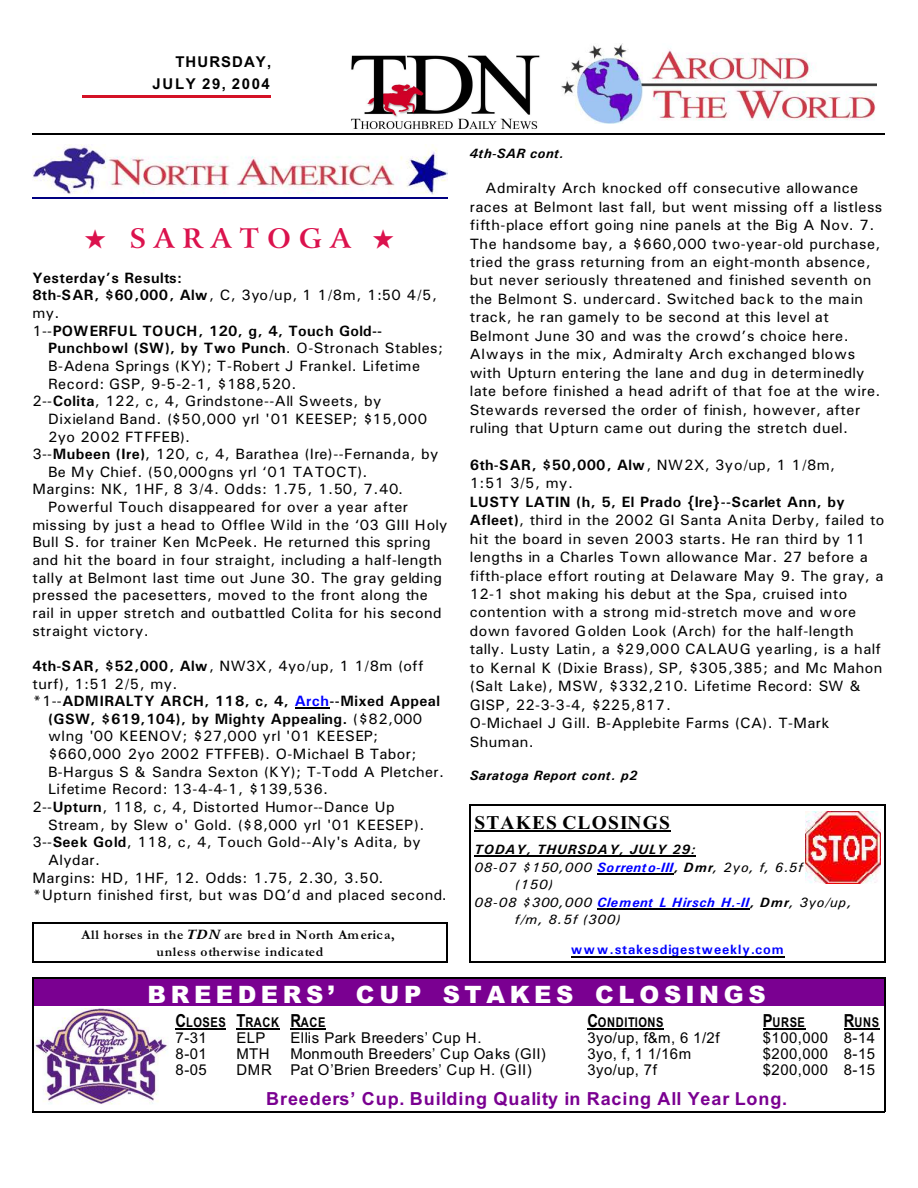
<style>
.page{position:relative;width:918px;height:1188px;background:#fff}
.page>*{position:absolute;margin:0;border:0;box-sizing:border-box;transform-origin:0 0}
.t1{font:700 27px "Arrus BT";letter-spacing:.305em;color:#db124d}
.t2{font:900 24px "Arial";letter-spacing:.19em;color:#fff}
.t3{font:700 19.5px "Times New Roman";letter-spacing:.06em;color:#000}
.t4{font:700 18px "Arial";letter-spacing:.05em;color:#7a0091}
.t5{font:15px/18.5px "Univers";letter-spacing:.03em;color:#000}
.t6{font:700 15px/17.7px "Univers";letter-spacing:.03em;color:#000}
.t7{font:15px "Arial";letter-spacing:.03em;color:#000}
.t8{font:15px "Univers";letter-spacing:.01em;color:#000}
.t9{font:15px "Univers";letter-spacing:.05em;color:#000}
.t10{font:700 15px/21.3px "Arial";letter-spacing:.09em;color:#000;text-align:right}
.t11{font:italic 13.5px "Univers";letter-spacing:.065em;color:#000}
.t12{font:700 13.5px/16.8px "Garamond";letter-spacing:.055em;color:#000;text-align:center}
.t13{font:700 13.5px "Arial Narrow";letter-spacing:.045em;color:#000}
.t14{font:italic 700 13.5px "Univers";letter-spacing:.035em;color:#000}
.t15{font:700 13.5px "Univers";letter-spacing:.06em;color:#00f}
.t16{font:italic 700 13.5px "Univers";letter-spacing:.065em;color:#000}
.s1{font-weight:400}
.s2{font-weight:700}
.s3{color:#00f}
.s4{font-style:italic}
.s5{font-weight:700;color:#00f}
.s6{font-size:18px}
</style>
<div class="page">
<img style="left:35px;top:1008px;width:133px;height:96px">
<hr style="left:176px;top:1028px;width:50px;height:1px;background:#000">
<hr style="left:236px;top:1028px;width:44px;height:1px;background:#000">
<hr style="left:290px;top:1028px;width:36px;height:1px;background:#000">
<hr style="left:587px;top:1028px;width:77px;height:1px;background:#000">
<hr style="left:763px;top:1028px;width:43px;height:1px;background:#000">
<hr style="left:844px;top:1028px;width:35px;height:1px;background:#000">
<div style="left:34px;top:979px;width:850px;height:27px;background:#7a0091"></div>
<hr style="left:32px;top:977px;width:2px;height:135px;background:#000">
<hr style="left:884px;top:977px;width:1px;height:135px;background:#000">
<hr style="left:32px;top:977px;width:853px;height:2px;background:#000">
<hr style="left:32px;top:1111px;width:853px;height:1px;background:#000">
<hr style="left:82px;top:96px;width:189px;height:2px;background:#d41226">
<img style="left:561px;top:44px;width:315px;height:79px">
<img style="left:351px;top:55px;width:189px;height:75px">
<hr style="left:32px;top:133px;width:853px;height:2px;background:#000">
<img style="left:32px;top:145px;width:416px;height:49px">
<hr style="left:32px;top:197px;width:416px;height:2px;background:#000080">
<img style="left:805px;top:811px;width:75px;height:72px">
<hr style="left:474px;top:831px;width:197px;height:1px;background:#000">
<hr style="left:474px;top:856px;width:222px;height:1px;background:#000">
<hr style="left:597px;top:873px;width:77px;height:1px;background:#000">
<hr style="left:597px;top:908px;width:153px;height:1px;background:#000">
<hr style="left:571px;top:956px;width:214px;height:1px;background:#000">
<hr style="left:470px;top:804px;width:1px;height:159px;background:#000">
<hr style="left:884px;top:804px;width:1px;height:159px;background:#000">
<hr style="left:470px;top:804px;width:415px;height:2px;background:#000">
<hr style="left:470px;top:961px;width:415px;height:2px;background:#000">
<hr style="left:295px;top:708px;width:34px;height:1px;background:#000">
<hr style="left:32px;top:922px;width:2px;height:40px;background:#000">
<hr style="left:447px;top:922px;width:1px;height:40px;background:#000">
<hr style="left:32px;top:922px;width:416px;height:2px;background:#000">
<hr style="left:32px;top:961px;width:416px;height:1px;background:#000">
<p class="t10" style="left:153px;top:53px;width:120px">THURSDAY,<br>JULY 29, 2004</p>
<h1 class="t1" style="left:85px;top:228px;width:311px">★ SARATOGA ★</h1>
<p class="t6" style="left:32px;top:270px;width:406px">Yesterday’s Results:<br>8th-SAR, $60,000, Alw<span class="s1">, C, 3yo/up, 1 1/8m, 1:50 4/5, my.<br>1--</span>POWERFUL TOUCH, 120, g, 4, Touch Gold--</p>
<p class="t6" style="left:48px;top:341px;width:397px">Punchbowl (SW), by Two Punch<span class="s1">. O-Stronach Stables;</span></p>
<p class="t9" style="left:48px;top:361px;width:374px">B-Adena Springs (KY); T-Robert J Frankel. Lifetime</p>
<p class="t5" style="left:48px;top:376px;width:250px">Record: GSP, 9-5-2-1, $188,520.</p>
<p class="t5" style="left:32px;top:393px;width:351px">2--<span class="s2">Colita</span>, 122, c, 4, Grindstone--All Sweets, by</p>
<p class="t5" style="left:48px;top:411px;width:381px">Dixieland Band. ($50,000 yrl '01 KEESEP; $15,000</p>
<p class="t5" style="left:48px;top:428px;width:144px">2yo 2002 FTFFEB).</p>
<p class="t5" style="left:32px;top:446px;width:408px">3--<span class="s2">Mubeen (Ire)</span>, 120, c, 4, Barathea (Ire)--Fernanda, by</p>
<p class="t5" style="left:48px;top:464px;width:321px">Be My Chief. (50,000gns yrl ‘01 TATOCT).</p>
<p class="t5" style="left:32px;top:481px;width:372px">Margins: NK, 1HF, 8 3/4. Odds: 1.75, 1.50, 7.40.</p>
<p class="t5" style="left:48px;top:499px;width:361px">Powerful Touch disappeared for over a year after</p>
<p class="t8" style="left:32px;top:519px;width:417px">missing by just a head to Offlee Wild in the ‘03 GIII Holy</p>
<p class="t5" style="left:32px;top:534px;width:400px">Bull S. for trainer Ken McPeek. He returned this spring</p>
<p class="t5" style="left:32px;top:552px;width:411px">and hit the board in four straight, including a half-length</p>
<p class="t5" style="left:32px;top:570px;width:411px">tally at Belmont last time out June 30. The gray gelding</p>
<p class="t5" style="left:32px;top:587px;width:397px">pressed the pacesetters, moved to the front along the</p>
<p class="t5" style="left:32px;top:605px;width:411px">rail in upper stretch and outbattled Colita for his second</p>
<p class="t5" style="left:32px;top:623px;width:118px">straight victory.</p>
<p class="t5" style="left:32px;top:658px;width:393px"><span class="s2">4th-SAR, $52,000, Alw</span>, NW3X, 4yo/up, 1 1/8m (off</p>
<p class="t5" style="left:32px;top:675px;width:147px">turf), 1:51 2/5, my.</p>
<p class="t6" style="left:32px;top:693px;width:409px"><span class="s1">*1--</span>ADMIRALTY ARCH, 118, c, 4, <span class="s3">Arch</span>--Mixed Appeal</p>
<p class="t6" style="left:48px;top:711px;width:376px">(GSW, $619,104), by Mighty Appealing. <span class="s1">($82,000</span></p>
<p class="t5" style="left:48px;top:728px;width:331px">wlng '00 KEENOV; $27,000 yrl '01 KEESEP;</p>
<p class="t5" style="left:48px;top:746px;width:370px">$660,000 2yo 2002 FTFFEB). O-Michael B Tabor;</p>
<p class="t5" style="left:48px;top:764px;width:398px">B-Hargus S &amp; Sandra Sexton (KY); T-Todd A Pletcher.</p>
<p class="t5" style="left:48px;top:781px;width:282px">Lifetime Record: 13-4-4-1, $139,536.</p>
<p class="t5" style="left:32px;top:799px;width:364px">2--<span class="s2">Upturn</span>, 118, c, 4, Distorted Humor--Dance Up</p>
<p class="t5" style="left:48px;top:817px;width:378px">Stream, by Slew o' Gold. ($8,000 yrl '01 KEESEP).</p>
<p class="t5" style="left:32px;top:834px;width:390px">3--<span class="s2">Seek Gold</span>, 118, c, 4, Touch Gold--Aly's Adita, by</p>
<p class="t5" style="left:48px;top:852px;width:53px">Alydar.</p>
<p class="t5" style="left:32px;top:869px;width:353px">Margins: HD, 1HF, 12. Odds: 1.75, 2.30, 3.50.</p>
<p class="t5" style="left:32px;top:887px;width:416px">*Upturn finished first, but was DQ’d and placed second.</p>
<p class="t12" style="left:82px;top:928px;width:315px">All horses in the <span class="s4">TDN</span> are bred in North America, unless otherwise indicated</p>
<p class="t14" style="left:470px;top:148px;width:96px">4th-SAR cont.</p>
<p class="t5" style="left:470px;top:180px;width:414px;text-indent:16px">Admiralty Arch knocked off consecutive allowance races at Belmont last fall, but went missing off a listless fifth-place effort going nine panels at the Big A Nov. 7.<br>The handsome bay, a $660,000 two-year-old purchase, tried the grass returning from an eight-month absence, but never seriously threatened and finished seventh on the Belmont S. undercard. Switched back to the main track, he ran gamely to be second at this level at Belmont June 30 and was the crowd’s choice here.<br>Always in the mix, Admiralty Arch exchanged blows with Upturn entering the lane and dug in determinedly late before finished a head adrift of that foe at the wire.<br>Stewards reversed the order of finish, however, after ruling that Upturn came out during the stretch duel.</p>
<p class="t5" style="left:470px;top:457px;width:367px"><span class="s2">6th-SAR, $50,000, Alw</span>, NW2X, 3yo/up, 1 1/8m,<br>1:51 3/5, my.</p>
<p class="t5" style="left:470px;top:494px;width:416px"><span class="s2">LUSTY LATIN (h, 5, El Prado {Ire}--Scarlet Ann, by Afleet)</span>, third in the 2002 GI Santa Anita Derby, failed to hit the board in seven 2003 starts. He ran third by 11 lengths in a Charles Town allowance Mar. 27 before a fifth-place effort routing at Delaware May 9. The gray, a 12-1 shot making his debut at the Spa, cruised into contention with a strong mid-stretch move and wore down favored Golden Look (Arch) for the half-length tally. Lusty Latin, a $29,000 CALAUG yearling, is a half to Kernal K (Dixie Brass), SP, $305,385; and Mc Mahon (Salt Lake), MSW, $332,210. Lifetime Record: SW &amp; GISP, 22-3-3-4, $225,817.<br>O-Michael J Gill. B-Applebite Farms (CA). T-Mark Shuman.</p>
<p class="t14" style="left:470px;top:771px;width:169px">Saratoga Report cont. p2</p>
<h3 class="t3" style="left:474px;top:816px;width:197px">STAKES CLOSINGS</h3>
<p class="t16" style="left:474px;top:845px;width:223px">TODAY, THURSDAY, JULY 29:</p>
<p class="t11" style="left:474px;top:862px;width:330px">08-07 $150,000 <span class="s5">Sorrento-III</span><span class="s2">, Dmr</span>, 2yo, f, 6.5f</p>
<p class="t11" style="left:515px;top:880px;width:40px">(150)</p>
<p class="t11" style="left:474px;top:897px;width:379px">08-08 $300,000 <span class="s5">Clement L Hirsch H.-II</span><span class="s2">, Dmr</span>, 3yo/up,</p>
<p class="t11" style="left:515px;top:915px;width:107px">f/m, 8.5f (300)</p>
<p class="t15" style="left:571px;top:945px;width:214px">www.stakesdigestweekly.com</p>
<h2 class="t2" style="left:148px;top:986px;width:620px">BREEDERS’ CUP STAKES CLOSINGS</h2>
<p class="t13" style="left:176px;top:1017px;width:151px"><span class="s6">C</span>LOSES <span class="s6">T</span>RACK <span class="s6">R</span>ACE</p>
<p class="t13" style="left:587px;top:1017px;width:78px"><span class="s6">C</span>ONDITIONS</p>
<p class="t13" style="left:763px;top:1017px;width:44px"><span class="s6">P</span>URSE</p>
<p class="t13" style="left:844px;top:1017px;width:37px"><span class="s6">R</span>UNS</p>
<p class="t7" style="left:176px;top:1032px;width:33px">7-31</p>
<p class="t7" style="left:236px;top:1032px;width:31px">ELP</p>
<p class="t7" style="left:290px;top:1032px;width:193px">Ellis Park Breeders’ Cup H.</p>
<p class="t7" style="left:587px;top:1032px;width:134px">3yo/up, f&amp;m, 6 1/2f</p>
<p class="t7" style="left:763px;top:1032px;width:114px">$100,000 8-14</p>
<p class="t7" style="left:176px;top:1048px;width:33px">8-01</p>
<p class="t7" style="left:236px;top:1048px;width:35px">MTH</p>
<p class="t7" style="left:290px;top:1048px;width:257px">Monmouth Breeders’ Cup Oaks (GII)</p>
<p class="t7" style="left:587px;top:1048px;width:105px">3yo, f, 1 1/16m</p>
<p class="t7" style="left:763px;top:1048px;width:114px">$200,000 8-15</p>
<p class="t7" style="left:176px;top:1064px;width:33px">8-05</p>
<p class="t7" style="left:236px;top:1064px;width:297px">DMR Pat O’Brien Breeders’ Cup H. (GII)</p>
<p class="t7" style="left:587px;top:1064px;width:71px">3yo/up, 7f</p>
<p class="t7" style="left:763px;top:1064px;width:114px">$200,000 8-15</p>
<p class="t4" style="left:266px;top:1092px;width:523px">Breeders’ Cup. Building Quality in Racing All Year Long.</p>
</div>
